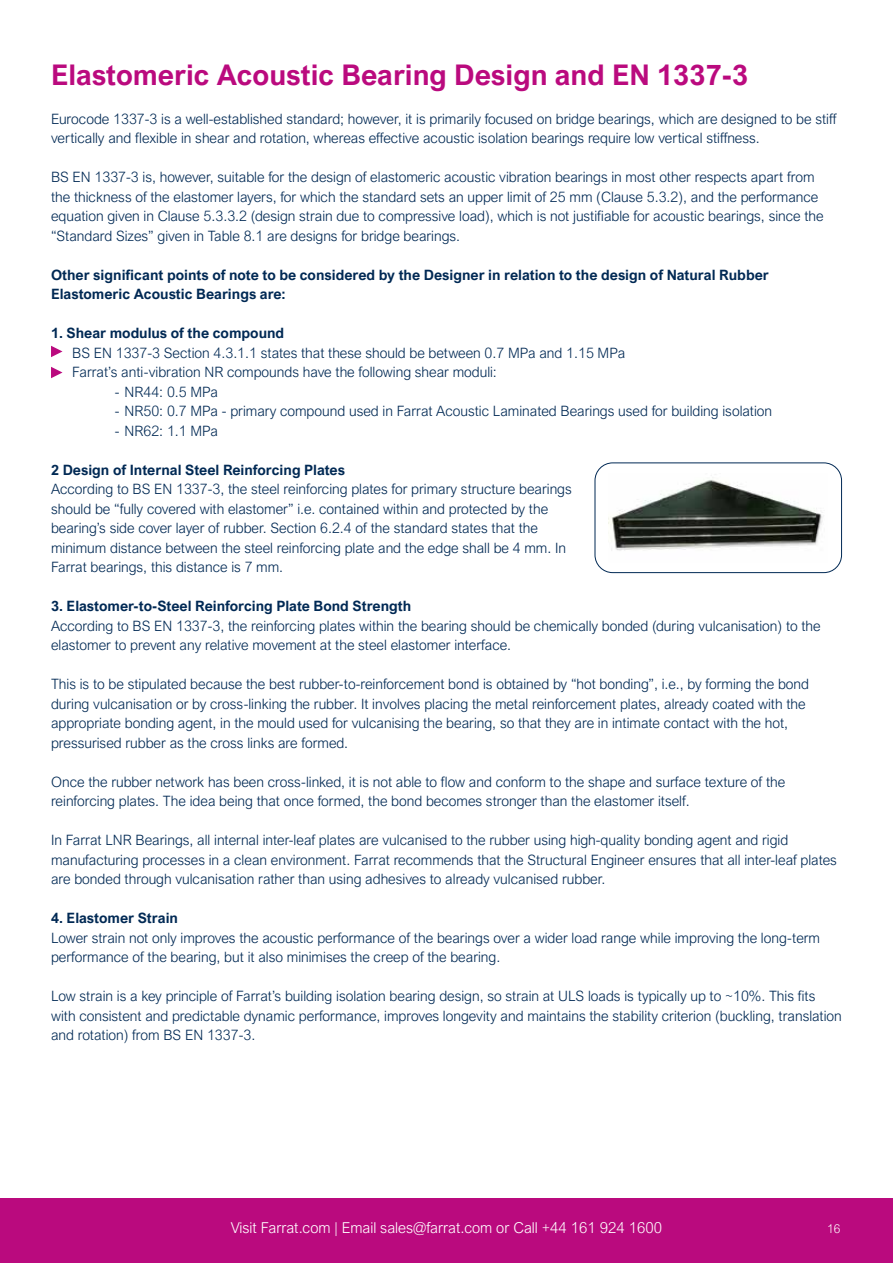
<style>
.page{position:relative;width:893px;height:1263px;background:#fff}
.page>*{position:absolute;margin:0;border:0;box-sizing:border-box;transform-origin:0 0}
.t1{font:700 28.5px "Arial Nova";color:#ba0a7e}
.t2{font:300 15px "Arial Nova";color:#fff}
.t3{font:300 14.25px/19.5px "Arial Nova";color:#002954}
.t4{font:700 14.25px/19.5px "Arial Nova";color:#002954}
.t5{font:300 12px "Arial Nova";color:#fff}
</style>
<div class="page">
<div style="left:0;top:1198px;width:893px;height:65px;background:#ba0a7e"></div>
<img style="left:609px;top:480px;width:214px;height:71px">
<div style="left:595px;top:462px;width:247px;height:111px;border:1px solid #002954;border-radius:18px"></div>
<svg style="left:51px;top:346px;width:12px;height:11px"></svg>
<svg style="left:51px;top:367px;width:12px;height:11px"></svg>
<h1 class="t1" style="left:51px;top:58px;width:699px">Elastomeric Acoustic Bearing Design and EN 1337-3</h1>
<p class="t3" style="left:51px;top:109px;width:787px">Eurocode 1337-3 is a well-established standard; however, it is primarily focused on bridge bearings, which are designed to be stiff vertically and flexible in shear and rotation, whereas effective acoustic isolation bearings require low vertical stiffness.</p>
<p class="t3" style="left:51px;top:167px;width:774px">BS EN 1337-3 is, however, suitable for the design of elastomeric acoustic vibration bearings in most other respects apart from the thickness of the elastomer layers, for which the standard sets an upper limit of 25 mm (Clause 5.3.2), and the performance equation given in Clause 5.3.3.2 (design strain due to compressive load), which is not justifiable for acoustic bearings, since the “Standard Sizes” given in Table 8.1 are designs for bridge bearings.</p>
<p class="t4" style="left:51px;top:265px;width:719px">Other significant points of note to be considered by the Designer in relation to the design of Natural Rubber<br>Elastomeric Acoustic Bearings are:</p>
<p class="t4" style="left:51px;top:323px;width:235px">1. Shear modulus of the compound</p>
<p class="t3" style="left:72px;top:343px;width:554px">BS EN 1337-3 Section 4.3.1.1 states that these should be between 0.7 MPa and 1.15 MPa<br>Farrat’s anti-vibration NR compounds have the following shear moduli:</p>
<p class="t3" style="left:115px;top:382px;width:105px">- NR44: 0.5 MPa</p>
<p class="t3" style="left:115px;top:401px;width:659px">- NR50: 0.7 MPa - primary compound used in Farrat Acoustic Laminated Bearings used for building isolation</p>
<p class="t3" style="left:115px;top:421px;width:105px">- NR62: 1.1 MPa</p>
<p class="t4" style="left:51px;top:460px;width:296px">2 Design of Internal Steel Reinforcing Plates</p>
<p class="t3" style="left:51px;top:479px;width:522px">According to BS EN 1337-3, the steel reinforcing plates for primary structure bearings should be “fully covered with elastomer” i.e. contained within and protected by the bearing’s side cover layer of rubber. Section 6.2.4 of the standard states that the minimum distance between the steel reinforcing plate and the edge shall be 4 mm. In Farrat bearings, this distance is 7 mm.</p>
<p class="t4" style="left:51px;top:596px;width:362px">3. Elastomer-to-Steel Reinforcing Plate Bond Strength</p>
<p class="t3" style="left:51px;top:616px;width:771px">According to BS EN 1337-3, the reinforcing plates within the bearing should be chemically bonded (during vulcanisation) to the elastomer to prevent any relative movement at the steel elastomer interface.</p>
<p class="t3" style="left:51px;top:674px;width:760px">This is to be stipulated because the best rubber-to-reinforcement bond is obtained by “hot bonding”, i.e., by forming the bond during vulcanisation or by cross-linking the rubber. It involves placing the metal reinforcement plates, already coated with the appropriate bonding agent, in the mould used for vulcanising the bearing, so that they are in intimate contact with the hot, pressurised rubber as the cross links are formed.</p>
<p class="t3" style="left:51px;top:772px;width:736px">Once the rubber network has been cross-linked, it is not able to flow and conform to the shape and surface texture of the reinforcing plates. The idea being that once formed, the bond becomes stronger than the elastomer itself.</p>
<p class="t3" style="left:51px;top:830px;width:787px">In Farrat LNR Bearings, all internal inter-leaf plates are vulcanised to the rubber using high-quality bonding agent and rigid manufacturing processes in a clean environment. Farrat recommends that the Structural Engineer ensures that all inter-leaf plates are bonded through vulcanisation rather than using adhesives to already vulcanised rubber.</p>
<p class="t4" style="left:51px;top:908px;width:129px">4. Elastomer Strain</p>
<p class="t3" style="left:51px;top:928px;width:771px">Lower strain not only improves the acoustic performance of the bearings over a wider load range while improving the long-term performance of the bearing, but it also minimises the creep of the bearing.</p>
<p class="t3" style="left:51px;top:986px;width:792px">Low strain is a key principle of Farrat’s building isolation bearing design, so strain at ULS loads is typically up to ~10%. This fits with consistent and predictable dynamic performance, improves longevity and maintains the stability criterion (buckling, translation and rotation) from BS EN 1337-3.</p>
<p class="t2" style="left:231px;top:1219px;width:433px">Visit Farrat.com | Email sales@farrat.com or Call +44 161 924 1600</p>
<p class="t5" style="left:827px;top:1222px;width:15px">16</p>
</div>
